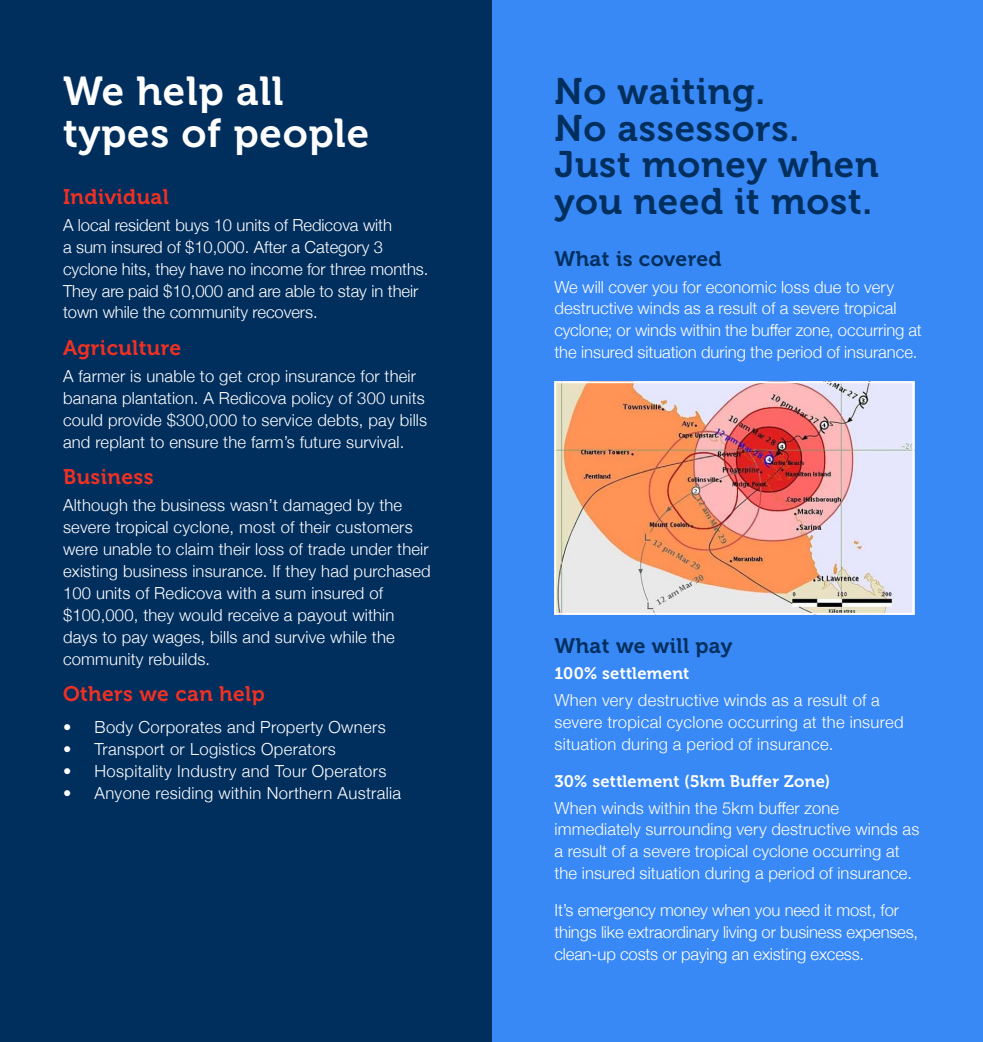
<style>
.page{position:relative;width:983px;height:1042px;background:#fff}
.page>*{position:absolute;margin:0;border:0;box-sizing:border-box;transform-origin:0 0}
.t1{font:40.25px/42px "Museo 700";letter-spacing:.02em;color:#fff}
.t2{font:36.75px/36.8px "Museo 700";letter-spacing:.02em;color:#002e5d}
.t3{font:21px "Museo 700";letter-spacing:.02em;color:#ee3124}
.t4{font:21px "Museo 700";letter-spacing:.02em;color:#002e5d}
.t5{font:300 16.62px/21.9px "Helvetica Neue";letter-spacing:.01em;color:#fff}
.t6{font:300 16.62px/21.9px "Helvetica Neue";letter-spacing:-.01em;color:#fff}
.t7{font:16.62px "Museo 700";letter-spacing:.015em;color:#fff}
</style>
<div class="page">
<div style="left:476px;top:0;width:506px;height:1042px;background:#3888f5"></div>
<img style="left:557px;top:384px;width:353px;height:227px">
<div style="left:554px;top:381px;width:359px;height:233px;border:2px solid #fff"></div>
<div style="left:0;top:0;width:491px;height:1042px;background:#002e5d"></div>
<h1 class="t1" style="left:63px;top:71px;width:307px">We help all types of people</h1>
<p class="t3" style="left:63px;top:185px;width:107px">Individual</p>
<p class="t5" style="left:63px;top:213px;width:367px">A local resident buys 10 units of Redicova with<br>a sum insured of $10,000. After a Category 3 cyclone hits, they have no income for three months.<br>They are paid $10,000 and are able to stay in their town while the community recovers.</p>
<p class="t3" style="left:63px;top:336px;width:120px">Agriculture</p>
<p class="t5" style="left:63px;top:364px;width:365px">A farmer is unable to get crop insurance for their banana plantation. A Redicova policy of 300 units could provide $300,000 to service debts, pay bills and replant to ensure the farm’s future survival.</p>
<p class="t3" style="left:63px;top:465px;width:92px">Business</p>
<p class="t5" style="left:63px;top:493px;width:369px">Although the business wasn’t damaged by the severe tropical cyclone, most of their customers were unable to claim their loss of trade under their existing business insurance. If they had purchased 100 units of Redicova with a sum insured of $100,000, they would receive a payout within days to pay wages, bills and survive while the community rebuilds.</p>
<p class="t3" style="left:63px;top:682px;width:203px">Others we can help</p>
<p class="t5" style="left:63px;top:715px;width:324px">• Body Corporates and Property Owners</p>
<p class="t5" style="left:63px;top:737px;width:274px">• Transport or Logistics Operators</p>
<p class="t5" style="left:63px;top:759px;width:325px">• Hospitality Industry and Tour Operators</p>
<p class="t5" style="left:63px;top:780px;width:339px">• Anyone residing within Northern Australia</p>
<h2 class="t2" style="left:554px;top:73px;width:326px">No waiting.<br>No assessors.<br>Just money when you need it most.</h2>
<p class="t4" style="left:554px;top:247px;width:169px">What is covered</p>
<p class="t5" style="left:554px;top:274px;width:369px">We will cover you for economic loss due to very destructive winds as a result of a severe tropical cyclone; or winds within the buffer zone, occurring at the insured situation during the period of insurance.</p>
<p class="t4" style="left:554px;top:633px;width:179px">What we will pay</p>
<p class="t7" style="left:554px;top:664px;width:136px">100% settlement</p>
<p class="t5" style="left:554px;top:688px;width:351px">When very destructive winds as a result of a severe tropical cyclone occurring at the insured situation during a period of insurance.</p>
<p class="t7" style="left:554px;top:772px;width:277px">30% settlement (5km Buffer Zone)</p>
<p class="t5" style="left:554px;top:795px;width:366px">When winds within the 5km buffer zone immediately surrounding very destructive winds as a result of a severe tropical cyclone occurring at the insured situation during a period of insurance.</p>
<p class="t6" style="left:554px;top:898px;width:365px">It’s emergency money when you need it most, for things like extraordinary living or business expenses, clean-up costs or paying an existing excess.</p>
</div>
